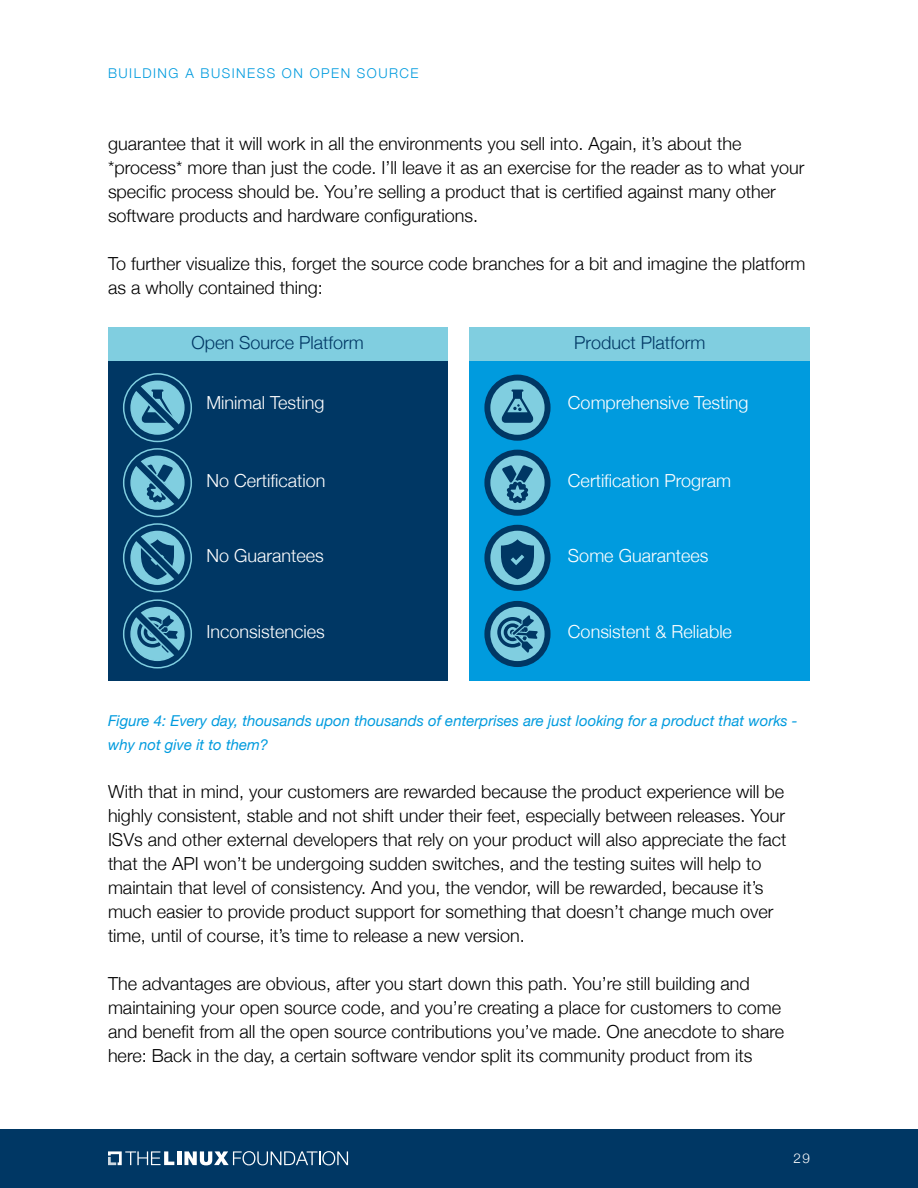
<style>
.page{position:relative;width:918px;height:1188px;background:#fff}
.page>*{position:absolute;margin:0;border:0;box-sizing:border-box;transform-origin:0 0}
.t1{font:300 18px/24px "Helvetica Neue";color:#000}
.t2{font:300 18px "Helvetica Neue";color:#fff}
.t3{font:300 18px "Helvetica Neue";color:#003764}
.t4{font:italic 15px/24px "Helvetica Neue";color:#009bde}
.t5{font:300 13.5px "Helvetica Neue";letter-spacing:.11em;color:#009bde}
.t6{font:300 13.5px "Helvetica Neue";color:#fff}
</style>
<div class="page">
<div style="left:0;top:1130px;width:918px;height:58px;background:#003764"></div>
<hr style="left:177px;top:1151px;width:4px;height:14px;background:#fff">
<svg style="left:184px;top:1151px;width:164px;height:14px"></svg>
<svg style="left:108px;top:1151px;width:66px;height:14px"></svg>
<div style="left:108px;top:360px;width:340px;height:321px;background:#003764"></div>
<div style="left:470px;top:360px;width:340px;height:321px;background:#009bde"></div>
<div style="left:108px;top:327px;width:340px;height:34px;background:#80cee0"></div>
<div style="left:470px;top:327px;width:340px;height:34px;background:#80cee0"></div>
<svg style="left:484px;top:601px;width:67px;height:66px"></svg>
<svg style="left:484px;top:450px;width:67px;height:66px"></svg>
<svg style="left:484px;top:525px;width:67px;height:66px"></svg>
<svg style="left:484px;top:375px;width:67px;height:66px"></svg>
<svg style="left:123px;top:599px;width:69px;height:70px"></svg>
<svg style="left:123px;top:523px;width:69px;height:69px"></svg>
<svg style="left:123px;top:373px;width:69px;height:69px"></svg>
<svg style="left:123px;top:448px;width:69px;height:69px"></svg>
<p class="t5" style="left:108px;top:62px;width:312px">BUILDING A BUSINESS ON OPEN SOURCE</p>
<p class="t1" style="left:108px;top:131px;width:698px">guarantee that it will work in all the environments you sell into. Again, it’s about the *process* more than just the code. I’ll leave it as an exercise for the reader as to what your specific process should be. You’re selling a product that is certified against many other software products and hardware configurations.</p>
<p class="t1" style="left:108px;top:251px;width:699px">To further visualize this, forget the source code branches for a bit and imagine the platform as a wholly contained thing:</p>
<p class="t3" style="left:191px;top:329px;width:174px">Open Source Platform</p>
<p class="t3" style="left:574px;top:329px;width:133px">Product Platform</p>
<p class="t2" style="left:206px;top:389px;width:120px">Minimal Testing</p>
<p class="t2" style="left:568px;top:389px;width:182px">Comprehensive Testing</p>
<p class="t2" style="left:206px;top:466px;width:121px">No Certification</p>
<p class="t2" style="left:568px;top:466px;width:165px">Certification Program</p>
<p class="t2" style="left:206px;top:542px;width:119px">No Guarantees</p>
<p class="t2" style="left:568px;top:542px;width:142px">Some Guarantees</p>
<p class="t2" style="left:206px;top:617px;width:120px">Inconsistencies</p>
<p class="t2" style="left:568px;top:617px;width:166px">Consistent &amp; Reliable</p>
<p class="t4" style="left:108px;top:710px;width:691px">Figure 4: Every day, thousands upon thousands of enterprises are just looking for a product that works - why not give it to them?</p>
<p class="t1" style="left:108px;top:779px;width:680px">With that in mind, your customers are rewarded because the product experience will be highly consistent, stable and not shift under their feet, especially between releases. Your ISVs and other external developers that rely on your product will also appreciate the fact that the API won’t be undergoing sudden switches, and the testing suites will help to maintain that level of consistency. And you, the vendor, will be rewarded, because it’s much easier to provide product support for something that doesn’t change much over time, until of course, it’s time to release a new version.</p>
<p class="t1" style="left:108px;top:971px;width:678px">The advantages are obvious, after you start down this path. You’re still building and maintaining your open source code, and you’re creating a place for customers to come and benefit from all the open source contributions you’ve made. One anecdote to share here: Back in the day, a certain software vendor split its community product from its</p>
<p class="t6" style="left:794px;top:1147px;width:18px">29</p>
</div>
